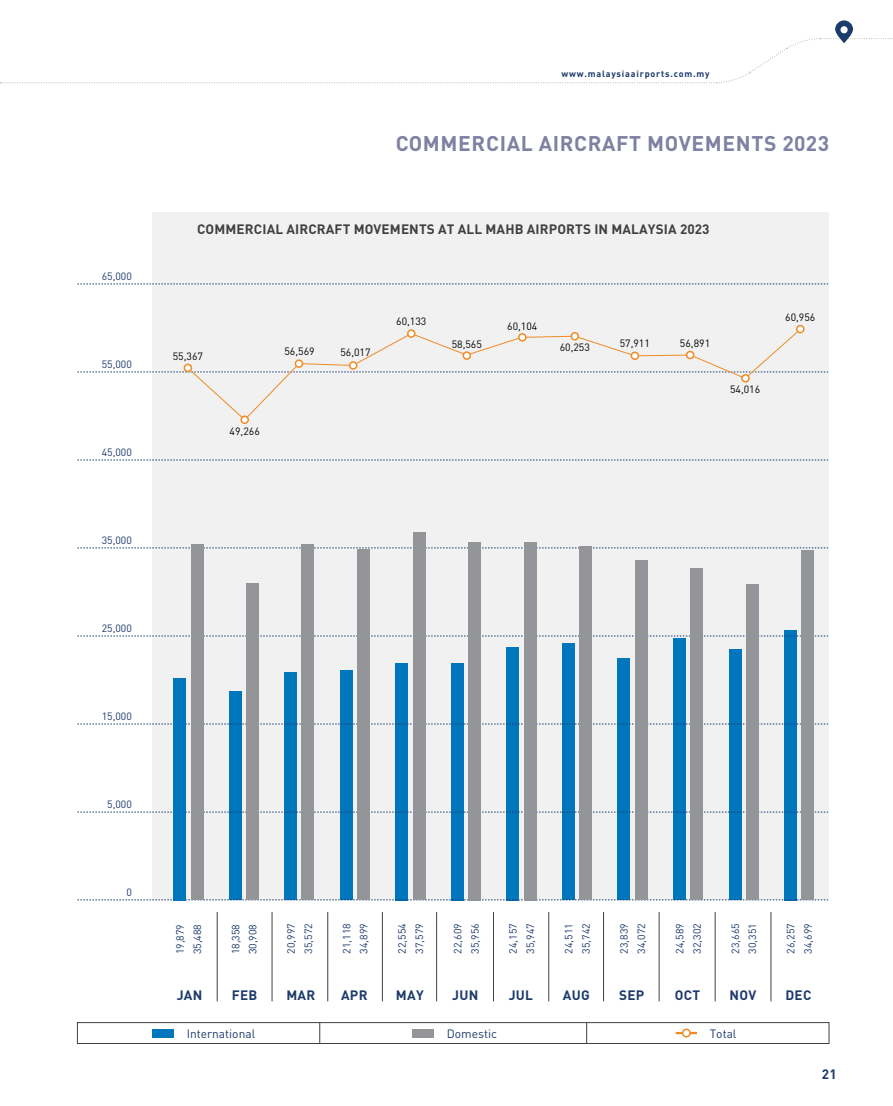
<style>
.page{position:relative;width:893px;height:1106px;background:#fff}
.page>*{position:absolute;margin:0;border:0;box-sizing:border-box;transform-origin:0 0}
.t1{font:700 21px "DIN Pro";letter-spacing:.03em;color:#7f81a2}
.t2{font:700 13.5px "DIN Pro";letter-spacing:.01em;color:#3f4042}
.t3{font:700 13.5px "DIN Pro";letter-spacing:.02em;color:#1d3a6c}
.t4{font:12px "DIN Pro";color:#1d3a6c}
.t5{font:10.5px/17.2px "DIN Pro";color:#1d3a6c}
.t6{font:10.5px "DIN Pro";color:#000}
.t7{font:700 9px "DIN Pro";letter-spacing:.09em;color:#1d3a6c}
</style>
<div class="page">
<svg style="left:0;top:20px;width:893px;height:64px"></svg>
<div style="left:153px;top:213px;width:676px;height:687px;background:#f1f1f2"></div>
<div style="left:77px;top:1022px;width:752px;height:21px;border:1px solid #3f4042"></div>
<svg style="left:319px;top:1022px;width:1px;height:21px"></svg>
<svg style="left:586px;top:1022px;width:1px;height:21px"></svg>
<div style="left:153px;top:1028px;width:21px;height:9px;background:#0076bd"></div>
<div style="left:413px;top:1028px;width:21px;height:9px;background:#939598"></div>
<hr style="left:676px;top:1031px;width:21px;height:3px;background:#ef8b23">
<div style="left:683px;top:1029px;width:7px;height:7px;background:#fff;border-radius:50%"></div>
<div style="left:682px;top:1028px;width:9px;height:9px;border:2px solid #ef8b23;border-radius:50%"></div>
<hr style="left:217px;top:912px;width:1px;height:89px;background:#3f4042">
<hr style="left:272px;top:912px;width:1px;height:89px;background:#3f4042">
<hr style="left:327px;top:912px;width:1px;height:89px;background:#3f4042">
<hr style="left:382px;top:912px;width:1px;height:89px;background:#3f4042">
<hr style="left:436px;top:912px;width:1px;height:89px;background:#3f4042">
<hr style="left:493px;top:912px;width:1px;height:89px;background:#3f4042">
<hr style="left:548px;top:912px;width:1px;height:89px;background:#3f4042">
<hr style="left:603px;top:912px;width:1px;height:89px;background:#3f4042">
<hr style="left:659px;top:912px;width:1px;height:89px;background:#3f4042">
<hr style="left:715px;top:912px;width:1px;height:89px;background:#3f4042">
<hr style="left:771px;top:912px;width:1px;height:89px;background:#3f4042">
<div style="left:784px;top:630px;width:13px;height:270px;background:#0076bd"></div>
<div style="left:729px;top:649px;width:12px;height:251px;background:#0076bd"></div>
<div style="left:673px;top:638px;width:13px;height:262px;background:#0076bd"></div>
<div style="left:618px;top:658px;width:12px;height:242px;background:#0076bd"></div>
<div style="left:562px;top:643px;width:13px;height:257px;background:#0076bd"></div>
<div style="left:507px;top:647px;width:12px;height:253px;background:#0076bd"></div>
<div style="left:451px;top:663px;width:13px;height:237px;background:#0076bd"></div>
<div style="left:395px;top:663px;width:13px;height:237px;background:#0076bd"></div>
<div style="left:340px;top:670px;width:13px;height:230px;background:#0076bd"></div>
<div style="left:284px;top:672px;width:13px;height:228px;background:#0076bd"></div>
<div style="left:229px;top:691px;width:13px;height:209px;background:#0076bd"></div>
<svg style="left:77px;top:284px;width:751px;height:1px"></svg>
<svg style="left:77px;top:372px;width:751px;height:1px"></svg>
<svg style="left:77px;top:460px;width:751px;height:1px"></svg>
<svg style="left:77px;top:547px;width:751px;height:1px"></svg>
<svg style="left:77px;top:635px;width:751px;height:1px"></svg>
<svg style="left:77px;top:723px;width:751px;height:1px"></svg>
<svg style="left:77px;top:811px;width:751px;height:1px"></svg>
<svg style="left:77px;top:899px;width:751px;height:1px"></svg>
<svg style="left:186px;top:329px;width:615px;height:88px"></svg>
<div style="left:184px;top:364px;width:7px;height:7px;background:#fff;border-radius:50%"></div>
<div style="left:184px;top:363px;width:8px;height:9px;border:2px solid #ef8b23;border-radius:50%"></div>
<div style="left:241px;top:416px;width:7px;height:7px;background:#fff;border-radius:50%"></div>
<div style="left:240px;top:415px;width:9px;height:9px;border:2px solid #ef8b23;border-radius:50%"></div>
<div style="left:295px;top:360px;width:7px;height:7px;background:#fff;border-radius:50%"></div>
<div style="left:295px;top:359px;width:8px;height:9px;border:2px solid #ef8b23;border-radius:50%"></div>
<div style="left:350px;top:362px;width:7px;height:7px;background:#fff;border-radius:50%"></div>
<div style="left:349px;top:361px;width:8px;height:9px;border:2px solid #ef8b23;border-radius:50%"></div>
<div style="left:408px;top:330px;width:7px;height:7px;background:#fff;border-radius:50%"></div>
<div style="left:407px;top:329px;width:8px;height:9px;border:2px solid #ef8b23;border-radius:50%"></div>
<div style="left:463px;top:352px;width:7px;height:7px;background:#fff;border-radius:50%"></div>
<div style="left:462px;top:351px;width:9px;height:9px;border:2px solid #ef8b23;border-radius:50%"></div>
<div style="left:519px;top:334px;width:7px;height:7px;background:#fff;border-radius:50%"></div>
<div style="left:518px;top:333px;width:9px;height:8px;border:2px solid #ef8b23;border-radius:50%"></div>
<div style="left:571px;top:333px;width:7px;height:7px;background:#fff;border-radius:50%"></div>
<div style="left:571px;top:332px;width:8px;height:8px;border:2px solid #ef8b23;border-radius:50%"></div>
<div style="left:631px;top:352px;width:7px;height:7px;background:#fff;border-radius:50%"></div>
<div style="left:631px;top:351px;width:8px;height:9px;border:2px solid #ef8b23;border-radius:50%"></div>
<div style="left:687px;top:351px;width:7px;height:7px;background:#fff;border-radius:50%"></div>
<div style="left:686px;top:351px;width:8px;height:8px;border:2px solid #ef8b23;border-radius:50%"></div>
<div style="left:742px;top:375px;width:7px;height:7px;background:#fff;border-radius:50%"></div>
<div style="left:741px;top:374px;width:9px;height:8px;border:2px solid #ef8b23;border-radius:50%"></div>
<div style="left:797px;top:325px;width:7px;height:7px;background:#fff;border-radius:50%"></div>
<div style="left:796px;top:325px;width:8px;height:8px;border:2px solid #ef8b23;border-radius:50%"></div>
<div style="left:801px;top:551px;width:13px;height:349px;background:#939598"></div>
<div style="left:746px;top:585px;width:13px;height:315px;background:#939598"></div>
<div style="left:690px;top:568px;width:13px;height:332px;background:#939598"></div>
<div style="left:635px;top:560px;width:13px;height:340px;background:#939598"></div>
<div style="left:524px;top:542px;width:13px;height:358px;background:#939598"></div>
<div style="left:579px;top:546px;width:13px;height:354px;background:#939598"></div>
<div style="left:191px;top:544px;width:12px;height:356px;background:#939598"></div>
<div style="left:173px;top:678px;width:13px;height:222px;background:#0076bd"></div>
<div style="left:246px;top:583px;width:13px;height:317px;background:#939598"></div>
<div style="left:301px;top:544px;width:13px;height:356px;background:#939598"></div>
<div style="left:357px;top:550px;width:13px;height:350px;background:#939598"></div>
<div style="left:413px;top:533px;width:12px;height:367px;background:#939598"></div>
<div style="left:468px;top:542px;width:13px;height:358px;background:#939598"></div>
<p class="t5" style="left:102px;top:267px;width:32px">65,000</p>
<p class="t5" style="left:102px;top:355px;width:32px">55,000</p>
<p class="t5" style="left:102px;top:443px;width:32px">45,000</p>
<p class="t5" style="left:102px;top:531px;width:32px">35,000</p>
<p class="t5" style="left:102px;top:619px;width:32px">25,000</p>
<p class="t5" style="left:102px;top:707px;width:32px">15,000</p>
<p class="t5" style="left:107px;top:795px;width:26px">5,000</p>
<p class="t5" style="left:126px;top:883px;width:7px">0</p>
<p class="t7" style="left:561px;top:68px;width:150px">www.malaysiaairports.com.my</p>
<h1 class="t1" style="left:396px;top:129px;width:435px">COMMERCIAL AIRCRAFT MOVEMENTS 2023</h1>
<p class="t2" style="left:197px;top:220px;width:514px">COMMERCIAL AIRCRAFT MOVEMENTS AT ALL MAHB AIRPORTS IN MALAYSIA 2023</p>
<p class="t6" style="left:173px;top:349px;width:32px">55,367</p>
<p class="t6" style="left:284px;top:344px;width:32px">56,569</p>
<p class="t6" style="left:340px;top:345px;width:32px">56,017</p>
<p class="t6" style="left:230px;top:424px;width:32px">49,266</p>
<p class="t6" style="left:396px;top:314px;width:32px">60,133</p>
<p class="t6" style="left:452px;top:337px;width:32px">58,565</p>
<p class="t6" style="left:507px;top:319px;width:32px">60,104</p>
<p class="t6" style="left:560px;top:340px;width:32px">60,253</p>
<p class="t6" style="left:620px;top:336px;width:32px">57,911</p>
<p class="t6" style="left:680px;top:336px;width:32px">56,891</p>
<p class="t6" style="left:730px;top:381px;width:32px">54,016</p>
<p class="t6" style="left:785px;top:310px;width:32px">60,956</p>
<p class="t5" style="left:171px;top:954px;width:32px;rotate:-90deg">19,879<br>35,488</p>
<p class="t5" style="left:227px;top:954px;width:32px;rotate:-90deg">18,358<br>30,908</p>
<p class="t5" style="left:282px;top:953px;width:32px;rotate:-90deg">20,997<br>35,572</p>
<p class="t5" style="left:338px;top:953px;width:32px;rotate:-90deg">21,118<br>34,899</p>
<p class="t5" style="left:393px;top:953px;width:32px;rotate:-90deg">22,554<br>37,579</p>
<p class="t5" style="left:449px;top:953px;width:32px;rotate:-90deg">22,609<br>35,956</p>
<p class="t5" style="left:504px;top:953px;width:32px;rotate:-90deg">24,157<br>35,947</p>
<p class="t5" style="left:560px;top:953px;width:32px;rotate:-90deg">24,511<br>35,742</p>
<p class="t5" style="left:615px;top:953px;width:32px;rotate:-90deg">23,839<br>34,072</p>
<p class="t5" style="left:671px;top:953px;width:32px;rotate:-90deg">24,589<br>32,302</p>
<p class="t5" style="left:726px;top:953px;width:32px;rotate:-90deg">23,665<br>30,351</p>
<p class="t5" style="left:782px;top:953px;width:32px;rotate:-90deg">26,257<br>34,699</p>
<p class="t3" style="left:177px;top:985px;width:27px">JAN</p>
<p class="t3" style="left:232px;top:985px;width:27px">FEB</p>
<p class="t3" style="left:286px;top:985px;width:30px">MAR</p>
<p class="t3" style="left:341px;top:985px;width:28px">APR</p>
<p class="t3" style="left:396px;top:985px;width:29px">MAY</p>
<p class="t3" style="left:452px;top:985px;width:28px">JUN</p>
<p class="t3" style="left:509px;top:985px;width:26px">JUL</p>
<p class="t3" style="left:563px;top:985px;width:28px">AUG</p>
<p class="t3" style="left:619px;top:985px;width:27px">SEP</p>
<p class="t3" style="left:675px;top:985px;width:27px">OCT</p>
<p class="t3" style="left:730px;top:985px;width:28px">NOV</p>
<p class="t3" style="left:785px;top:985px;width:27px">DEC</p>
<p class="t4" style="left:187px;top:1025px;width:70px">International</p>
<p class="t4" style="left:447px;top:1025px;width:52px">Domestic</p>
<p class="t4" style="left:710px;top:1025px;width:28px">Total</p>
<p class="t3" style="left:822px;top:1065px;width:16px">21</p>
</div>
